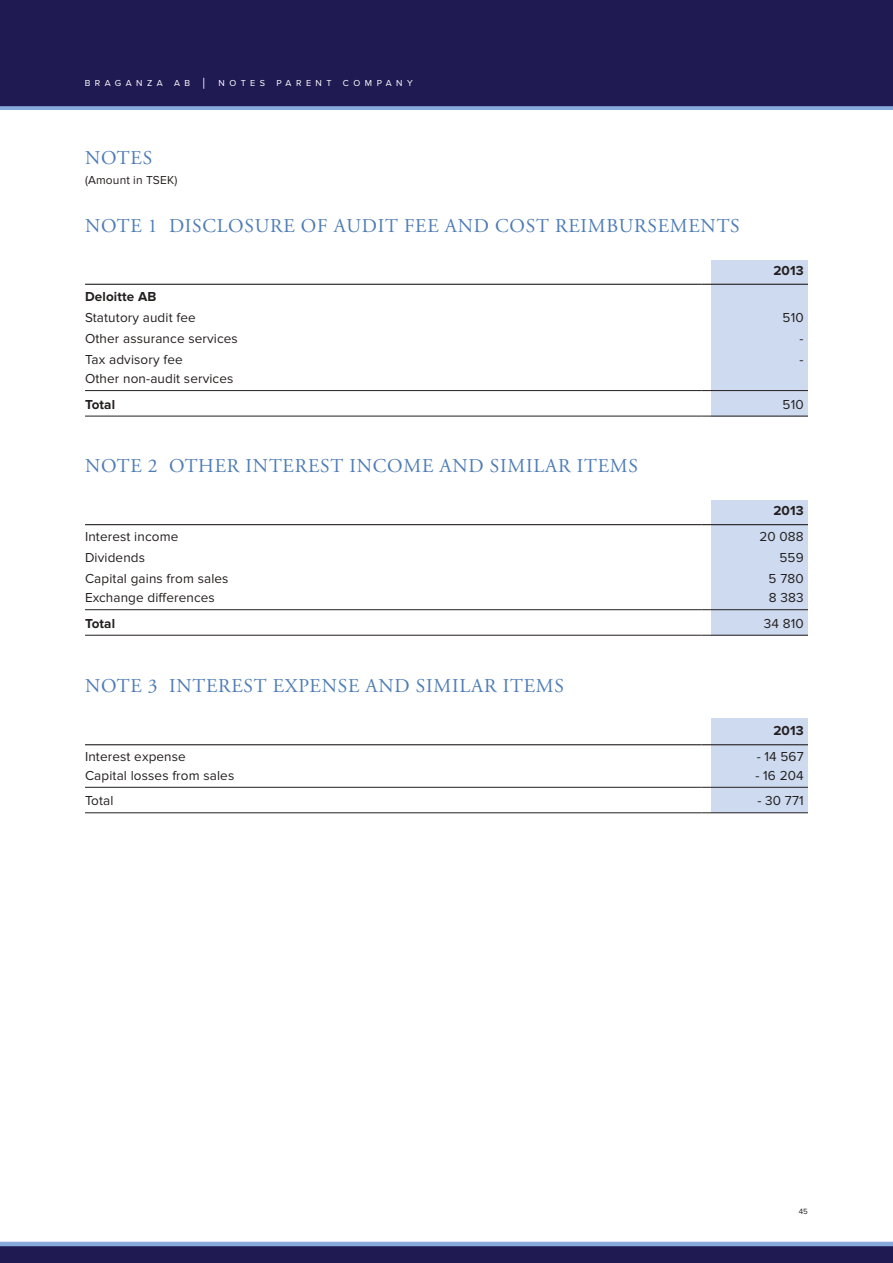
<style>
.page{position:relative;width:893px;height:1263px;background:#fff}
.page>*{position:absolute;margin:0;border:0;box-sizing:border-box;transform-origin:0 0}
.t1{font:19.5px "Adobe Garamond Pro";letter-spacing:.04em;color:#4d7cb6}
.t2{font:13.5px "Proxima Nova";letter-spacing:.01em;color:#241f1f}
.t3{font:700 13.5px "Proxima Nova";letter-spacing:.01em;color:#241f1f}
.t4{font:12px "Proxima Nova";letter-spacing:.01em;color:#241f1f}
.t5{font:9px "Proxima Nova";color:#fff}
.t6{font:9px "Arial";color:#fff}
.t7{font:7.8px "Proxima Nova";color:#241f1f}
</style>
<div class="page">
<div style="left:0;top:0;width:893px;height:111px;background:#201a52"></div>
<div style="left:0;top:1242px;width:893px;height:21px;background:#201a52"></div>
<hr style="left:0;top:1242px;width:893px;height:4px;background:#86abdb">
<div style="left:0;top:106px;width:893px;height:5px;background:#86abdb"></div>
<div style="left:711px;top:260px;width:97px;height:157px;background:#cddaef"></div>
<div style="left:711px;top:500px;width:97px;height:135px;background:#cddaef"></div>
<div style="left:711px;top:718px;width:97px;height:95px;background:#cddaef"></div>
<hr style="left:85px;top:284px;width:617px;height:1px;background:#241f1f">
<hr style="left:702px;top:284px;width:106px;height:1px;background:#241f1f">
<hr style="left:85px;top:390px;width:617px;height:1px;background:#241f1f">
<hr style="left:702px;top:390px;width:106px;height:1px;background:#241f1f">
<hr style="left:85px;top:416px;width:617px;height:1px;background:#241f1f">
<hr style="left:702px;top:416px;width:106px;height:1px;background:#241f1f">
<hr style="left:85px;top:524px;width:617px;height:1px;background:#241f1f">
<hr style="left:702px;top:524px;width:106px;height:1px;background:#241f1f">
<hr style="left:85px;top:609px;width:617px;height:1px;background:#241f1f">
<hr style="left:702px;top:609px;width:106px;height:1px;background:#241f1f">
<hr style="left:85px;top:635px;width:617px;height:1px;background:#241f1f">
<hr style="left:702px;top:635px;width:106px;height:1px;background:#241f1f">
<hr style="left:85px;top:744px;width:617px;height:1px;background:#241f1f">
<hr style="left:702px;top:744px;width:106px;height:1px;background:#241f1f">
<hr style="left:85px;top:787px;width:617px;height:1px;background:#241f1f">
<hr style="left:702px;top:787px;width:106px;height:1px;background:#241f1f">
<hr style="left:85px;top:812px;width:617px;height:1px;background:#241f1f">
<hr style="left:702px;top:812px;width:106px;height:1px;background:#241f1f">
<p class="t5" style="left:85px;top:78px;width:21px">B raganza</p>
<p class="t5" style="left:174px;top:78px;width:18px">a B</p>
<p class="t6" style="left:202px;top:77px;width:7px">│</p>
<p class="t5" style="left:219px;top:78px;width:11px">notes</p>
<p class="t5" style="left:276px;top:78px;width:11px">parent</p>
<p class="t5" style="left:343px;top:78px;width:11px">compan</p>
<p class="t5" style="left:407px;top:78px;width:7px">y</p>
<h1 class="t1" style="left:85px;top:146px;width:65px">NOTES</h1>
<p class="t4" style="left:85px;top:173px;width:94px">(Amount in TSEK)</p>
<h1 class="t1" style="left:85px;top:214px;width:97px">NOTE 1 DISCL</h1>
<h1 class="t1" style="left:228px;top:214px;width:510px">OS URE OF AUDIT FEE AND COST REIMBURS EMENTS</h1>
<p class="t3" style="left:773px;top:262px;width:32px">2013</p>
<p class="t3" style="left:85px;top:288px;width:73px">Deloitte AB</p>
<p class="t2" style="left:85px;top:309px;width:112px">Statutory audit fee</p>
<p class="t2" style="left:783px;top:309px;width:23px">510</p>
<p class="t2" style="left:85px;top:330px;width:154px">Other assurance services</p>
<p class="t2" style="left:800px;top:330px;width:6px">-</p>
<p class="t2" style="left:85px;top:352px;width:99px">Tax advisory fee</p>
<p class="t2" style="left:800px;top:352px;width:6px">-</p>
<p class="t2" style="left:85px;top:371px;width:150px">Other non-audit services</p>
<p class="t3" style="left:85px;top:396px;width:32px">Total</p>
<p class="t2" style="left:783px;top:396px;width:23px">510</p>
<h1 class="t1" style="left:85px;top:454px;width:551px">NOTE 2 OTHER INTEREST INCOME AND SIMILAR ITEMS</h1>
<p class="t3" style="left:773px;top:503px;width:32px">2013</p>
<p class="t2" style="left:85px;top:529px;width:95px">Interest income</p>
<p class="t2" style="left:759px;top:529px;width:46px">20 088</p>
<p class="t2" style="left:85px;top:550px;width:62px">Dividends</p>
<p class="t2" style="left:779px;top:550px;width:26px">559</p>
<p class="t2" style="left:85px;top:571px;width:145px">Capital gains from sales</p>
<p class="t2" style="left:769px;top:571px;width:37px">5 780</p>
<p class="t2" style="left:85px;top:590px;width:131px">Exchange differences</p>
<p class="t2" style="left:769px;top:590px;width:36px">8 383</p>
<p class="t3" style="left:85px;top:615px;width:32px">Total</p>
<p class="t2" style="left:764px;top:615px;width:41px">34 810</p>
<h1 class="t1" style="left:85px;top:674px;width:477px">NOTE 3 INTEREST EXPENS E AND SIMILAR ITEMS</h1>
<p class="t3" style="left:773px;top:723px;width:32px">2013</p>
<p class="t2" style="left:85px;top:749px;width:102px">Interest expense</p>
<p class="t2" style="left:757px;top:749px;width:48px">- 14 567</p>
<p class="t2" style="left:85px;top:768px;width:151px">Capital losses from sales</p>
<p class="t2" style="left:755px;top:768px;width:50px">- 16 204</p>
<p class="t2" style="left:85px;top:793px;width:30px">Total</p>
<p class="t2" style="left:757px;top:793px;width:48px">- 30 771</p>
<p class="t7" style="left:799px;top:1207px;width:11px">45</p>
</div>
